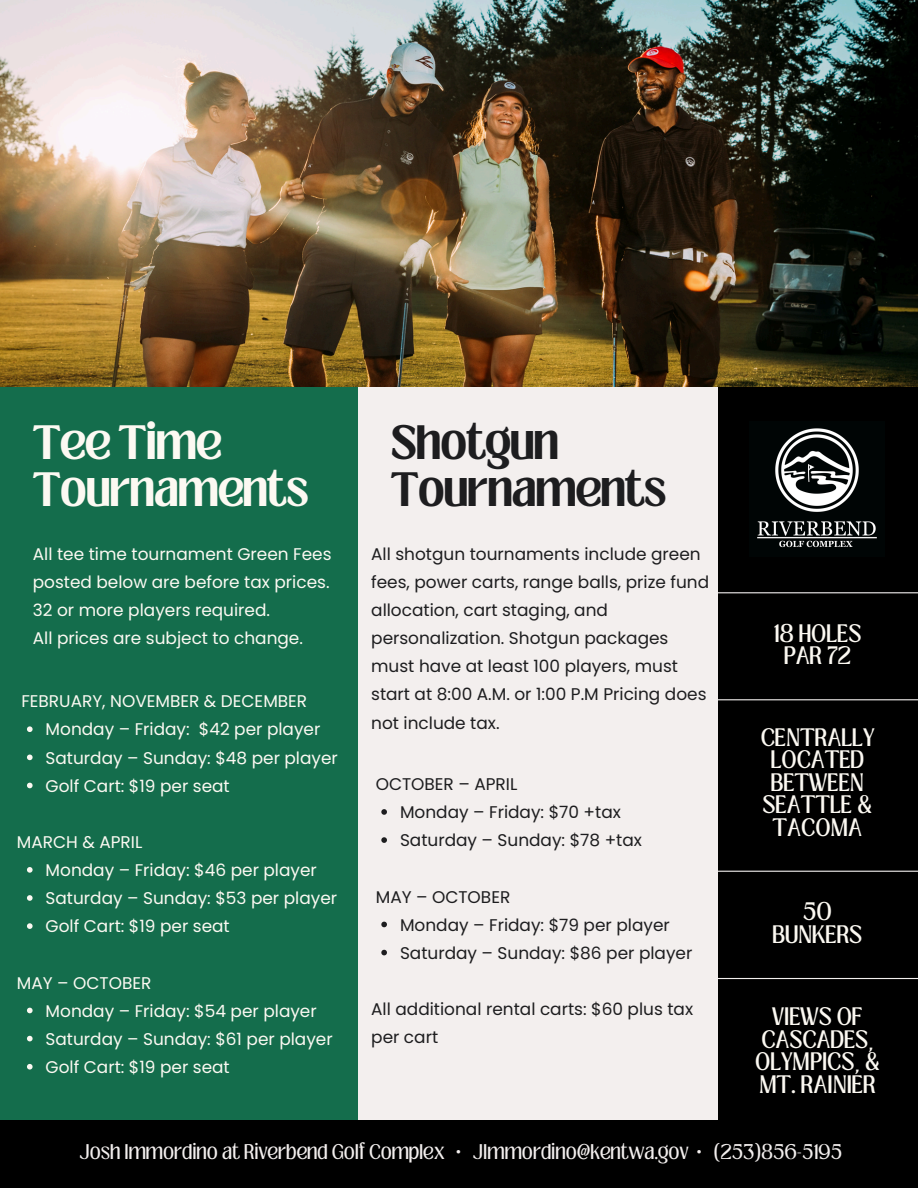
<style>
.page{position:relative;width:918px;height:1188px;background:#f3efee}
.page>*{position:absolute;margin:0;border:0;box-sizing:border-box;transform-origin:0 0}
.t1{font:700 36.9px/47.2px "Loubag";letter-spacing:-.015em;color:#fcf9f2}
.t2{font:700 36.9px/47.2px "Loubag";letter-spacing:-.015em;color:#1d1d1f}
.t3{font:19.35px/22.5px "Loubag";color:#fcf9f2;text-align:center}
.t4{font:16.95px/28.2px "Poppins";color:#fcf9f2;text-align:justify}
.t5{font:16.95px/28.2px "Poppins";color:#1d1d1f}
.t6{font:300 16.35px "Loubag";color:#f3efee}
</style>
<div class="page">
<div style="left:0;top:348px;width:358px;height:773px;background:#146d4c"></div>
<div style="left:0;top:1121px;width:918px;height:67px;background:#000"></div>
<div style="left:718px;top:348px;width:200px;height:773px;background:#000"></div>
<img style="left:0;top:0;width:918px;height:387px">
<hr style="left:702px;top:699px;width:216px;height:1px;background:#f3efee">
<hr style="left:697px;top:871px;width:221px;height:1px;background:#f3efee">
<hr style="left:680px;top:978px;width:238px;height:1px;background:#f3efee">
<hr style="left:716px;top:592px;width:202px;height:1px;background:#f3efee">
<img style="left:757px;top:428px;width:120px;height:120px">
<svg style="left:27px;top:726px;width:6px;height:6px"></svg>
<svg style="left:27px;top:755px;width:6px;height:5px"></svg>
<svg style="left:27px;top:783px;width:6px;height:5px"></svg>
<svg style="left:27px;top:867px;width:6px;height:6px"></svg>
<svg style="left:27px;top:895px;width:6px;height:6px"></svg>
<svg style="left:27px;top:923px;width:6px;height:6px"></svg>
<svg style="left:27px;top:1008px;width:6px;height:5px"></svg>
<svg style="left:27px;top:1036px;width:6px;height:5px"></svg>
<svg style="left:27px;top:1064px;width:6px;height:6px"></svg>
<svg style="left:381px;top:809px;width:6px;height:6px"></svg>
<svg style="left:381px;top:837px;width:6px;height:6px"></svg>
<svg style="left:381px;top:922px;width:6px;height:5px"></svg>
<svg style="left:381px;top:950px;width:6px;height:5px"></svg>
<h3 class="t1" style="left:33px;top:420px;width:277px">Tee Time<br>Tournaments</h3>
<p class="t2" style="left:391px;top:420px;width:277px">Shotgun<br>Tournaments</p>
<p class="t4" style="left:33px;top:540px;width:300px">All tee time tournament Green Fees posted below are before tax prices.<br>32 or more players required.</p>
<p class="t4" style="left:33px;top:624px;width:272px">All prices are subject to change.</p>
<p class="t4" style="left:21px;top:687px;width:287px">FEBRUARY, NOVEMBER &amp; DECEMBER</p>
<p class="t4" style="left:46px;top:715px;width:276px">Monday – Friday: $42 per player</p>
<h3 class="t4" style="left:46px;top:744px;width:294px">Saturday – Sunday: $48 per player</h3>
<p class="t4" style="left:46px;top:772px;width:186px">Golf Cart: $19 per seat</p>
<p class="t4" style="left:17px;top:828px;width:127px">MARCH &amp; APRIL</p>
<p class="t4" style="left:46px;top:856px;width:273px">Monday – Friday: $46 per player</p>
<h3 class="t4" style="left:46px;top:884px;width:293px">Saturday – Sunday: $53 per player</h3>
<p class="t4" style="left:46px;top:912px;width:186px">Golf Cart: $19 per seat</p>
<p class="t4" style="left:17px;top:969px;width:136px">MAY – OCTOBER</p>
<p class="t4" style="left:46px;top:997px;width:273px">Monday – Friday: $54 per player</p>
<p class="t4" style="left:46px;top:1025px;width:289px">Saturday – Sunday: $61 per player</p>
<h2 class="t4" style="left:46px;top:1053px;width:186px">Golf Cart: $19 per seat</h2>
<h3 class="t5" style="left:371px;top:540px;width:339px">All shotgun tournaments include green fees, power carts, range balls, prize fund allocation, cart staging, and personalization. Shotgun packages must have at least 100 players, must start at 8:00 A.M. or 1:00 P.M Pricing does not include tax.</h3>
<h2 class="t5" style="left:376px;top:770px;width:143px">OCTOBER – APRIL</h2>
<h2 class="t5" style="left:400px;top:798px;width:222px">Monday – Friday: $70 +tax</h2>
<h2 class="t5" style="left:400px;top:826px;width:243px">Saturday – Sunday: $78 +tax</h2>
<h1 class="t5" style="left:376px;top:882px;width:136px">MAY – OCTOBER</h1>
<p class="t5" style="left:400px;top:911px;width:271px">Monday – Friday: $79 per player</p>
<p class="t5" style="left:400px;top:939px;width:294px">Saturday – Sunday: $86 per player</p>
<p class="t5" style="left:371px;top:995px;width:323px">All additional rental carts: $60 plus tax per cart</p>
<p class="t3" style="left:773px;top:622px;width:90px">18 HOLES<br>PAR 72</p>
<p class="t3" style="left:761px;top:726px;width:115px">CENTRALLY<br>LOCATED<br>BETWEEN<br>SEATTLE &amp;<br>TACOMA</p>
<h1 class="t3" style="left:772px;top:901px;width:91px">50<br>BUNKERS</h1>
<p class="t3" style="left:755px;top:1006px;width:126px">VIEWS OF<br>CASCADES,<br>OLYMPICS, &amp;<br>MT. RAINIER</p>
<h3 class="t6" style="left:80px;top:1138px;width:764px">Josh Immordino at Riverbend Golf Complex • JImmordino@kentwa.gov • (253)856-5195</h3>
</div>
